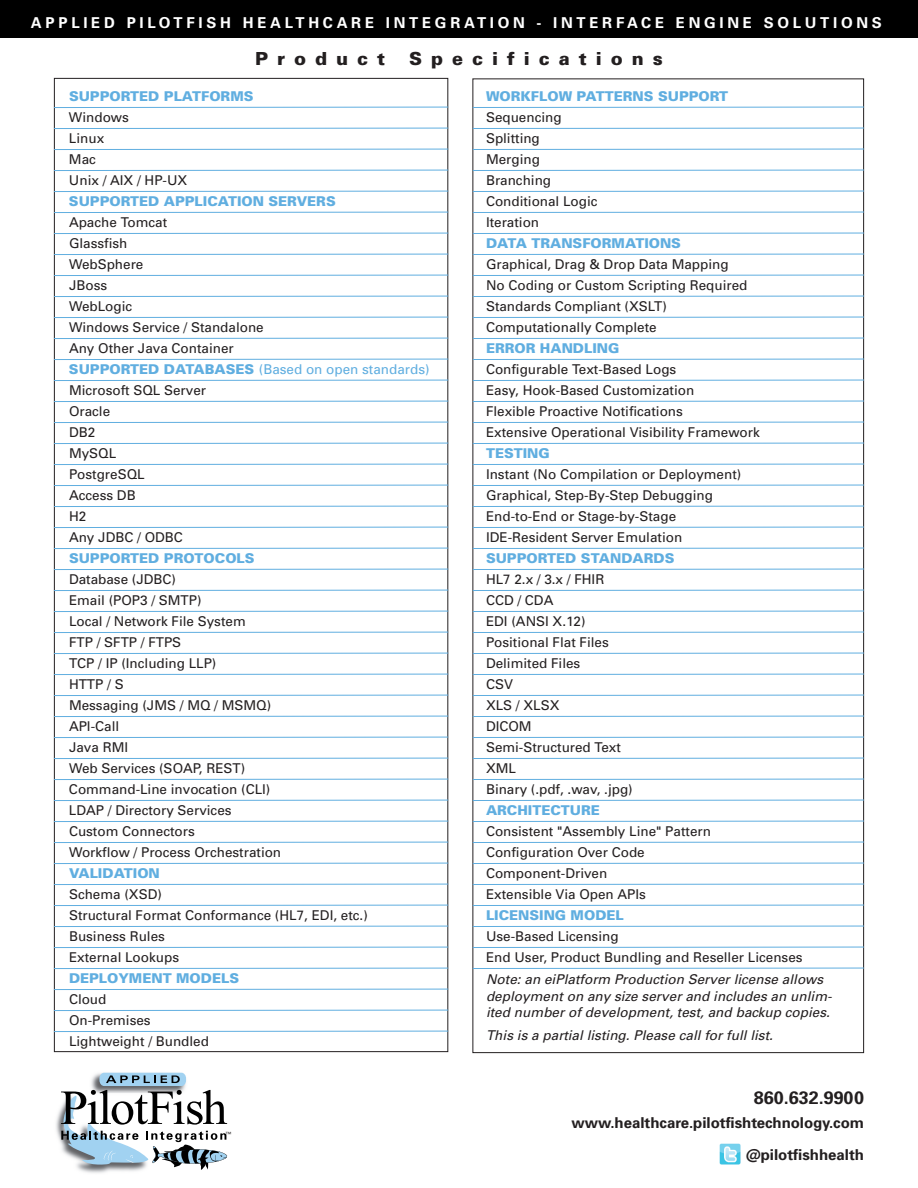
<style>
.page{position:relative;width:918px;height:1188px;background:#fff}
.page>*{position:absolute;margin:0;border:0;box-sizing:border-box;transform-origin:0 0}
.t1{font:900 18px "Univers";letter-spacing:.5em;color:#231f20}
.t2{font:700 18px "Univers";color:#231f20}
.t3{font:700 15px "Univers";letter-spacing:.25em;color:#fff}
.t4{font:700 15px/31.5px "Univers";color:#231f20;text-align:right}
.t5{font:13.5px/21px "Univers";color:#231f20}
.t6{font:900 13.5px "Univers";color:#60aee0}
.t7{font:italic 13.5px/16.5px "Univers";letter-spacing:.005em;color:#231f20}
.t8{font:5.7px "Univers";color:#231f20}
.s1{font-weight:900;color:#60aee0}
.s2{color:#60aee0}
</style>
<div class="page">
<svg style="left:53px;top:106px;width:396px;height:2px"></svg>
<svg style="left:472px;top:106px;width:393px;height:2px"></svg>
<svg style="left:53px;top:127px;width:396px;height:2px"></svg>
<svg style="left:472px;top:127px;width:393px;height:2px"></svg>
<svg style="left:53px;top:148px;width:396px;height:2px"></svg>
<svg style="left:472px;top:148px;width:393px;height:2px"></svg>
<svg style="left:53px;top:169px;width:396px;height:2px"></svg>
<svg style="left:472px;top:169px;width:393px;height:2px"></svg>
<svg style="left:53px;top:190px;width:396px;height:2px"></svg>
<svg style="left:472px;top:190px;width:393px;height:2px"></svg>
<svg style="left:53px;top:211px;width:396px;height:2px"></svg>
<svg style="left:472px;top:211px;width:393px;height:2px"></svg>
<svg style="left:53px;top:232px;width:396px;height:2px"></svg>
<svg style="left:472px;top:232px;width:393px;height:2px"></svg>
<svg style="left:53px;top:253px;width:396px;height:2px"></svg>
<svg style="left:472px;top:253px;width:393px;height:2px"></svg>
<svg style="left:53px;top:274px;width:396px;height:2px"></svg>
<svg style="left:472px;top:274px;width:393px;height:2px"></svg>
<svg style="left:53px;top:295px;width:396px;height:2px"></svg>
<svg style="left:472px;top:295px;width:393px;height:2px"></svg>
<svg style="left:53px;top:316px;width:396px;height:2px"></svg>
<svg style="left:472px;top:316px;width:393px;height:2px"></svg>
<svg style="left:53px;top:337px;width:396px;height:2px"></svg>
<svg style="left:472px;top:337px;width:393px;height:2px"></svg>
<svg style="left:53px;top:358px;width:396px;height:2px"></svg>
<svg style="left:472px;top:358px;width:393px;height:2px"></svg>
<svg style="left:53px;top:379px;width:396px;height:2px"></svg>
<svg style="left:472px;top:379px;width:393px;height:2px"></svg>
<svg style="left:53px;top:400px;width:396px;height:2px"></svg>
<svg style="left:472px;top:400px;width:393px;height:2px"></svg>
<svg style="left:53px;top:421px;width:396px;height:2px"></svg>
<svg style="left:472px;top:421px;width:393px;height:2px"></svg>
<svg style="left:53px;top:442px;width:396px;height:2px"></svg>
<svg style="left:472px;top:442px;width:393px;height:2px"></svg>
<svg style="left:53px;top:463px;width:396px;height:2px"></svg>
<svg style="left:472px;top:463px;width:393px;height:2px"></svg>
<svg style="left:53px;top:484px;width:396px;height:2px"></svg>
<svg style="left:472px;top:484px;width:393px;height:2px"></svg>
<svg style="left:53px;top:505px;width:396px;height:2px"></svg>
<svg style="left:472px;top:505px;width:393px;height:2px"></svg>
<svg style="left:53px;top:526px;width:396px;height:2px"></svg>
<svg style="left:472px;top:526px;width:393px;height:2px"></svg>
<svg style="left:53px;top:547px;width:396px;height:2px"></svg>
<svg style="left:472px;top:547px;width:393px;height:2px"></svg>
<svg style="left:53px;top:568px;width:396px;height:2px"></svg>
<svg style="left:472px;top:568px;width:393px;height:2px"></svg>
<svg style="left:53px;top:589px;width:396px;height:2px"></svg>
<svg style="left:472px;top:589px;width:393px;height:2px"></svg>
<svg style="left:53px;top:610px;width:396px;height:2px"></svg>
<svg style="left:472px;top:610px;width:393px;height:2px"></svg>
<svg style="left:53px;top:631px;width:396px;height:2px"></svg>
<svg style="left:472px;top:631px;width:393px;height:2px"></svg>
<svg style="left:53px;top:652px;width:396px;height:2px"></svg>
<svg style="left:472px;top:652px;width:393px;height:2px"></svg>
<svg style="left:53px;top:673px;width:396px;height:2px"></svg>
<svg style="left:472px;top:673px;width:393px;height:2px"></svg>
<svg style="left:53px;top:694px;width:396px;height:2px"></svg>
<svg style="left:472px;top:694px;width:393px;height:2px"></svg>
<svg style="left:53px;top:715px;width:396px;height:2px"></svg>
<svg style="left:472px;top:715px;width:393px;height:2px"></svg>
<svg style="left:53px;top:736px;width:396px;height:2px"></svg>
<svg style="left:472px;top:736px;width:393px;height:2px"></svg>
<svg style="left:53px;top:757px;width:396px;height:2px"></svg>
<svg style="left:472px;top:757px;width:393px;height:2px"></svg>
<svg style="left:53px;top:778px;width:396px;height:2px"></svg>
<svg style="left:472px;top:778px;width:393px;height:2px"></svg>
<svg style="left:53px;top:799px;width:396px;height:2px"></svg>
<svg style="left:472px;top:799px;width:393px;height:2px"></svg>
<svg style="left:53px;top:820px;width:396px;height:2px"></svg>
<svg style="left:472px;top:820px;width:393px;height:2px"></svg>
<svg style="left:53px;top:841px;width:396px;height:2px"></svg>
<svg style="left:472px;top:841px;width:393px;height:2px"></svg>
<svg style="left:53px;top:862px;width:396px;height:2px"></svg>
<svg style="left:472px;top:862px;width:393px;height:2px"></svg>
<svg style="left:53px;top:883px;width:396px;height:2px"></svg>
<svg style="left:472px;top:883px;width:393px;height:2px"></svg>
<svg style="left:53px;top:904px;width:396px;height:2px"></svg>
<svg style="left:472px;top:904px;width:393px;height:2px"></svg>
<svg style="left:53px;top:925px;width:396px;height:2px"></svg>
<svg style="left:472px;top:925px;width:393px;height:2px"></svg>
<svg style="left:53px;top:946px;width:396px;height:2px"></svg>
<svg style="left:472px;top:946px;width:393px;height:2px"></svg>
<svg style="left:53px;top:967px;width:396px;height:2px"></svg>
<svg style="left:472px;top:967px;width:393px;height:2px"></svg>
<svg style="left:53px;top:988px;width:396px;height:2px"></svg>
<svg style="left:53px;top:1009px;width:396px;height:2px"></svg>
<svg style="left:53px;top:1030px;width:396px;height:2px"></svg>
<div style="left:0;top:0;width:918px;height:38px;background:#000"></div>
<img style="left:56px;top:1108px;width:84px;height:65px">
<img style="left:103px;top:1072px;width:80px;height:1px">
<svg style="left:61px;top:1073px;width:166px;height:97px"></svg>
<img style="left:720px;top:1144px;width:20px;height:20px">
<p class="t3" style="left:31px;top:17px;width:852px">APPLIED PILOTFISH HEALTHCARE INTEGRATION - INTERFACE ENGINE SOLUTIONS</p>
<h1 class="t1" style="left:255px;top:52px;width:131px">Product</h1>
<h1 class="t1" style="left:409px;top:52px;width:255px">Specifications</h1>
<p class="t6" style="left:69px;top:91px;width:186px">SUPPORTED PLATFORMS</p>
<p class="t5" style="left:69px;top:108px;width:120px">Windows<br>Linux<br>Mac<br>Unix / AIX / HP-UX</p>
<p class="t6" style="left:69px;top:196px;width:268px">SUPPORTED APPLICATION SERVERS</p>
<p class="t5" style="left:69px;top:213px;width:362px">Apache Tomcat<br>Glassfish<br>WebSphere<br>JBoss<br>WebLogic<br>Windows Service / Standalone<br>Any Other Java Container<br><span class="s1">SUPPORTED DATABASES</span> <span class="s2">(Based on open standards)<br></span>Microsoft SQL Server<br>Oracle<br>DB2<br>MySQL<br>PostgreSQL<br>Access DB<br>H2<br>Any JDBC / ODBC</p>
<p class="t6" style="left:69px;top:553px;width:187px">SUPPORTED PROTOCOLS</p>
<p class="t5" style="left:69px;top:570px;width:214px">Database (JDBC)<br>Email (POP3 / SMTP)<br>Local / Network File System<br>FTP / SFTP / FTPS<br>TCP / IP (Including LLP)<br>HTTP / S<br>Messaging (JMS / MQ / MSMQ)<br>API-Call<br>Java RMI<br>Web Services (SOAP, REST)<br>Command-Line invocation (CLI)<br>LDAP / Directory Services<br>Custom Connectors<br>Workflow / Process Orchestration</p>
<p class="t6" style="left:69px;top:868px;width:92px">VALIDATION</p>
<p class="t5" style="left:69px;top:885px;width:300px">Schema (XSD)<br>Structural Format Conformance (HL7, EDI, etc.)<br>Business Rules<br>External Lookups</p>
<p class="t6" style="left:69px;top:973px;width:172px">DEPLOYMENT MODELS</p>
<p class="t5" style="left:69px;top:990px;width:142px">Cloud<br>On-Premises<br>Lightweight / Bundled</p>
<p class="t8" style="left:226px;top:1132px;width:7px">™</p>
<p class="t6" style="left:486px;top:91px;width:244px">WORKFLOW PATTERNS SUPPORT</p>
<p class="t5" style="left:486px;top:108px;width:113px">Sequencing<br>Splitting<br>Merging<br>Branching<br>Conditional Logic<br>Iteration</p>
<p class="t6" style="left:486px;top:238px;width:197px">DATA TRANSFORMATIONS</p>
<p class="t5" style="left:486px;top:255px;width:263px">Graphical, Drag &amp; Drop Data Mapping<br>No Coding or Custom Scripting Required<br>Standards Compliant (XSLT)<br>Computationally Complete</p>
<p class="t6" style="left:486px;top:343px;width:135px">ERROR HANDLING</p>
<p class="t5" style="left:486px;top:360px;width:275px">Configurable Text-Based Logs<br>Easy, Hook-Based Customization<br>Flexible Proactive Notifications<br>Extensive Operational Visibility Framework</p>
<p class="t6" style="left:486px;top:448px;width:65px">TESTING</p>
<p class="t5" style="left:486px;top:465px;width:257px">Instant (No Compilation or Deployment)<br>Graphical, Step-By-Step Debugging End-to-End or Stage-by-Stage IDE-Resident Server Emulation</p>
<p class="t6" style="left:486px;top:553px;width:190px">SUPPORTED STANDARDS</p>
<p class="t5" style="left:486px;top:570px;width:148px">HL7 2.x / 3.x / FHIR<br>CCD / CDA<br>EDI (ANSI X.12)<br>Positional Flat Files<br>Delimited Files<br>CSV<br>XLS / XLSX<br>DICOM<br>Semi-Structured Text<br>XML<br>Binary (.pdf, .wav, .jpg)</p>
<p class="t6" style="left:486px;top:805px;width:115px">ARCHITECTURE</p>
<p class="t5" style="left:486px;top:822px;width:226px">Consistent "Assembly Line" Pattern<br>Configuration Over Code<br>Component-Driven<br>Extensible Via Open APIs</p>
<p class="t6" style="left:486px;top:910px;width:139px">LICENSING MODEL</p>
<p class="t5" style="left:486px;top:927px;width:318px">Use-Based Licensing<br>End User, Product Bundling and Reseller Licenses</p>
<p class="t7" style="left:486px;top:972px;width:348px">Note: an eiPlatform Production Server license allows deployment on any size server and includes an unlim&shy;ited number of development, test, and backup copies.</p>
<p class="t7" style="left:486px;top:1028px;width:288px">This is a partial listing. Please call for full list.</p>
<h1 class="t2" style="left:754px;top:1091px;width:112px">860.632.9900</h1>
<p class="t4" style="left:572px;top:1109px;width:294px">www.healthcare.pilotfishtechnology.com @pilotfishhealth</p>
</div>
